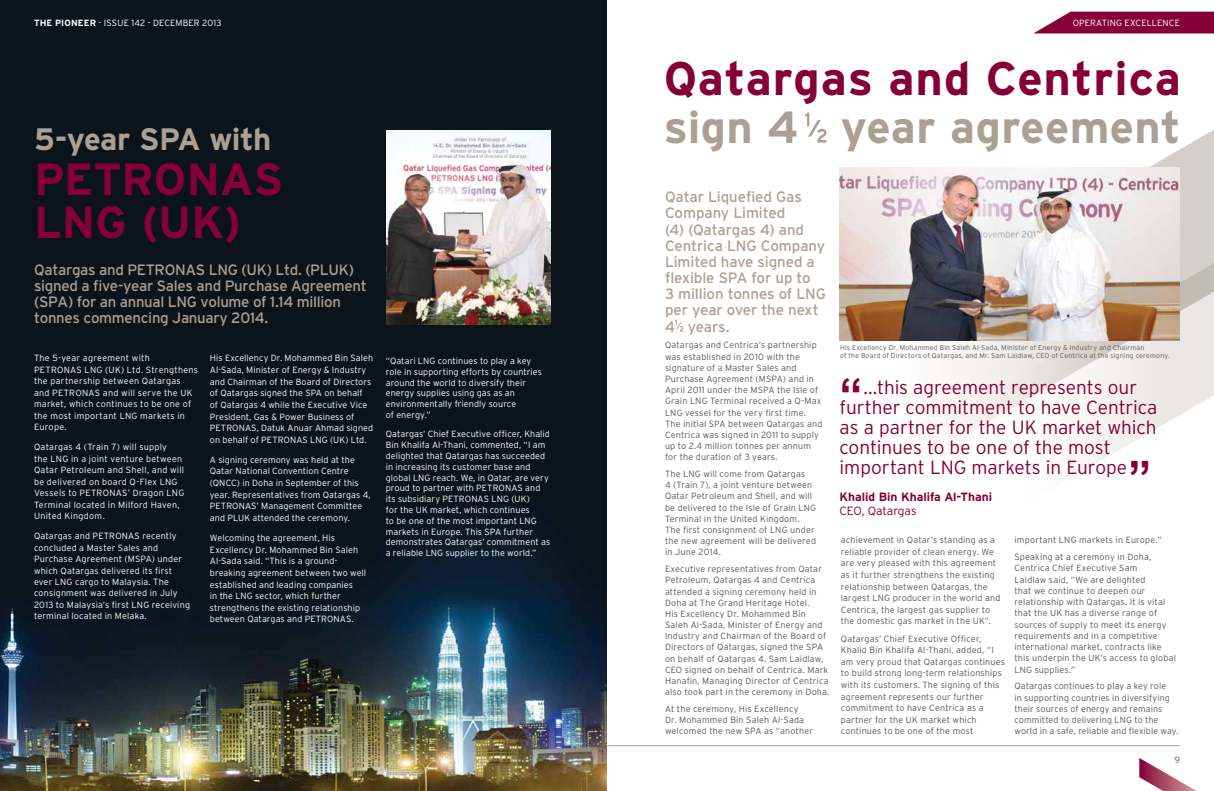
<style>
.page{position:relative;width:1214px;height:791px;background:#fff}
.page>*{position:absolute;margin:0;border:0;box-sizing:border-box;transform-origin:0 0}
.t1{font:700 47px "Interstate";letter-spacing:.02em;color:#860038}
.t2{font:700 46px "Arial";color:#860038}
.t3{font:700 45px "Interstate";letter-spacing:.01em;color:#aca095}
.t4{font:700 45px/43px "Interstate";letter-spacing:-.005em;color:#860038}
.t5{font:700 31px "Interstate";letter-spacing:-.02em;color:#aca095}
.t6{font:300 19px/20px "Interstate";letter-spacing:-.005em;color:#860038}
.t7{font:15px/16.2px "Interstate";letter-spacing:-.02em;color:#aca095}
.t8{font:700 12px "Interstate";letter-spacing:-.005em;color:#860038}
.t9{font:300 12px "Interstate";letter-spacing:-.01em;color:#860038}
.t10{font:300 9px/11.2px "Interstate";letter-spacing:.02em;color:#58595b}
.t11{font:300 9px/11.6px "Interstate";letter-spacing:.01em;color:#fff}
.t12{font:300 9px/11.5px "Interstate";letter-spacing:.03em;color:#fff}
.t13{font:300 7px/8px "Interstate";letter-spacing:.025em;color:#58595b}
.s1{font-weight:700}
</style>
<div class="page">
<img style="left:0;top:0;width:607px;height:791px">
<img style="left:386px;top:131px;width:164px;height:193px">
<svg style="left:826px;top:130px;width:387px;height:211px"></svg>
<svg style="left:951px;top:263px;width:262px;height:204px"></svg>
<img style="left:839px;top:167px;width:340px;height:173px">
<svg style="left:675px;top:319px;width:8px;height:13px"></svg>
<svg style="left:805px;top:113px;width:21px;height:30px"></svg>
<svg style="left:1034px;top:12px;width:179px;height:21px;background:#92194c"></svg>
<svg style="left:1139px;top:758px;width:57px;height:33px"></svg>
<hr style="left:607px;top:745px;width:572px;height:1px;background:#aca095">
<p class="t11" style="left:34px;top:17px;width:189px"><span class="s1">THE PIONEER</span> - ISSUE 142 - DECEMBER 2013</p>
<h3 class="t5" style="left:34px;top:122px;width:239px">5-year SPA with</h3>
<h3 class="t4" style="left:34px;top:158px;width:250px">PETRONAS<br>LNG (UK)</h3>
<h3 class="t7" style="left:34px;top:262px;width:334px">Qatargas and PETRONAS LNG (UK) Ltd. (PLUK) signed a five-year Sales and Purchase Agreement (SPA) for an annual LNG volume of 1.14 million tonnes commencing January 2014.</h3>
<p class="t12" style="left:34px;top:352px;width:165px">The 5-year agreement with<br>PETRONAS LNG (UK) Ltd. Strengthens the partnership between Qatargas and PETRONAS and will serve the UK market, which continues to be one of the most important LNG markets in<br>Europe.</p>
<p class="t12" style="left:34px;top:441px;width:152px">Qatargas 4 (Train 7) will supply<br>the LNG in a joint venture between<br>Qatar Petroleum and Shell, and will be delivered on board Q-Flex LNG<br>Vessels to PETRONAS’ Dragon LNG<br>Terminal located in Milford Haven,<br>United Kingdom.</p>
<p class="t11" style="left:34px;top:530px;width:157px">Qatargas and PETRONAS recently concluded a Master Sales and<br>Purchase Agreement (MSPA) under which Qatargas delivered its first ever LNG cargo to Malaysia. The consignment was delivered in July<br>2013 to Malaysia’s first LNG receiving terminal located in Melaka.</p>
<p class="t11" style="left:210px;top:352px;width:165px">His Excellency Dr. Mohammed Bin Saleh Al-Sada, Minister of Energy &amp; Industry and Chairman of the Board of Directors of Qatargas signed the SPA on behalf<br>of Qatargas 4 while the Executive Vice President, Gas &amp; Power Business of PETRONAS, Datuk Anuar Ahmad signed on behalf of PETRONAS LNG (UK) Ltd.</p>
<p class="t11" style="left:210px;top:454px;width:162px">A signing ceremony was held at the Qatar National Convention Centre (QNCC) in Doha in September of this year. Representatives from Qatargas 4, PETRONAS’ Management Committee and PLUK attended the ceremony.</p>
<p class="t11" style="left:210px;top:532px;width:158px">Welcoming the agreement, His Excellency Dr. Mohammed Bin Saleh Al-Sada said. “This is a ground&shy;breaking agreement between two well established and leading companies<br>in the LNG sector, which further strengthens the existing relationship between Qatargas and PETRONAS.</p>
<p class="t11" style="left:386px;top:355px;width:158px;line-height:10.8px">“Qatari LNG continues to play a key role in supporting efforts by countries around the world to diversify their energy supplies using gas as an environmentally friendly source<br>of energy.”</p>
<p class="t11" style="left:386px;top:429px;width:166px;line-height:10.8px">Qatargas’ Chief Executive officer, Khalid Bin Khalifa Al-Thani, commented, “I am delighted that Qatargas has succeeded in increasing its customer base and global LNG reach. We, in Qatar, are very proud to partner with PETRONAS and its subsidiary PETRONAS LNG (UK)<br>for the UK market, which continues<br>to be one of the most important LNG markets in Europe. This SPA further demonstrates Qatargas’ commitment as a reliable LNG supplier to the world.”</p>
<p class="t11" style="left:1072px;top:17px;width:109px">OperatinG Excellence</p>
<h1 class="t1" style="left:663px;top:52px;width:518px">Qatargas and Centrica</h1>
<h3 class="t3" style="left:663px;top:102px;width:518px">sign 4 year agreement</h3>
<h3 class="t7" style="left:665px;top:189px;width:162px">Qatar Liquefied Gas<br>Company Limited<br>(4) (Qatargas 4) and<br>Centrica LNG Company<br>Limited have signed a flexible SPA for up to<br>3 million tonnes of LNG per year over the next<br>4 years.</h3>
<p class="t10" style="left:665px;top:340px;width:159px">Qatargas and Centrica’s partnership was established in 2010 with the signature of a Master Sales and Purchase Agreement (MSPA) and in April 2011 under the MSPA the Isle of Grain LNG Terminal received a Q-Max LNG vessel for the very first time.<br>The initial SPA between Qatargas and Centrica was signed in 2011 to supply up to 2.4 million tonnes per annum for the duration of 3 years.</p>
<p class="t10" style="left:665px;top:468px;width:153px">The LNG will come from Qatargas<br>4 (Train 7), a joint venture between<br>Qatar Petroleum and Shell, and will be delivered to the Isle of Grain LNG<br>Terminal in the United Kingdom.<br>The first consignment of LNG under the new agreement will be delivered in June 2014.</p>
<p class="t10" style="left:665px;top:563px;width:166px">Executive representatives from Qatar Petroleum, Qatargas 4 and Centrica attended a signing ceremony held in Doha at The Grand Heritage Hotel.<br>His Excellency Dr. Mohammed Bin Saleh Al-Sada, Minister of Energy and Industry and Chairman of the Board of Directors of Qatargas, signed the SPA on behalf of Qatargas 4. Sam Laidlaw, CEO signed on behalf of Centrica. Mark Hanafin, Managing Director of Centrica also took part in the ceremony in Doha.</p>
<p class="t10" style="left:665px;top:703px;width:149px">At the ceremony, His Excellency<br>Dr. Mohammed Bin Saleh Al-Sada welcomed the new SPA as “another</p>
<p class="t13" style="left:840px;top:344px;width:331px">His Excellency Dr. Mohammed Bin Saleh Al-Sada, Minister of Energy &amp; Industry and Chairman<br>of the Board of Directors of Qatargas, and Mr. Sam Laidlaw, CEO of Centrica at the signing ceremony.</p>
<h2 class="t2" style="left:839px;top:365px;width:24px">“</h2>
<h3 class="t6" style="left:839px;top:377px;width:319px;text-indent:24px">...this agreement represents our further commitment to have Centrica as a partner for the UK market which continues to be one of the most important LNG markets in Europe</h3>
<h3 class="t8" style="left:839px;top:490px;width:154px">Khalid Bin Khalifa Al-Thani</h3>
<h2 class="t2" style="left:1128px;top:448px;width:24px">”</h2>
<h3 class="t9" style="left:839px;top:504px;width:78px">CEO, Qatargas</h3>
<p class="t10" style="left:840px;top:534px;width:161px;line-height:11.6px">achievement in Qatar’s standing as a reliable provider of clean energy. We are very pleased with this agreement as it further strengthens the existing relationship between Qatargas, the largest LNG producer in the world and Centrica, the largest gas supplier to the domestic gas market in the UK”.</p>
<p class="t10" style="left:840px;top:632px;width:166px;line-height:11.6px">Qatargas’ Chief Executive Officer, Khalid Bin Khalifa Al-Thani, added, “I am very proud that Qatargas continues to build strong long-term relationships with its customers. The signing of this agreement represents our further commitment to have Centrica as a partner for the UK market which continues to be one of the most</p>
<p class="t10" style="left:1014px;top:531px;width:149px;line-height:16.9px">important LNG markets in Europe.”<br>Speaking at a ceremony in Doha,</p>
<p class="t10" style="left:1014px;top:562px;width:163px">Centrica Chief Executive Sam<br>Laidlaw said, “We are delighted<br>that we continue to deepen our relationship with Qatargas. It is vital that the UK has a diverse range of sources of supply to meet its energy requirements and in a competitive international market, contracts like this underpin the UK’s access to global<br>LNG supplies.”</p>
<p class="t10" style="left:1014px;top:680px;width:165px">Qatargas continues to play a key role<br>in supporting countries in diversifying their sources of energy and remains committed to delivering LNG to the world in a safe, reliable and flexible way.</p>
<p class="t10" style="left:1174px;top:754px;width:7px">9</p>
</div>
